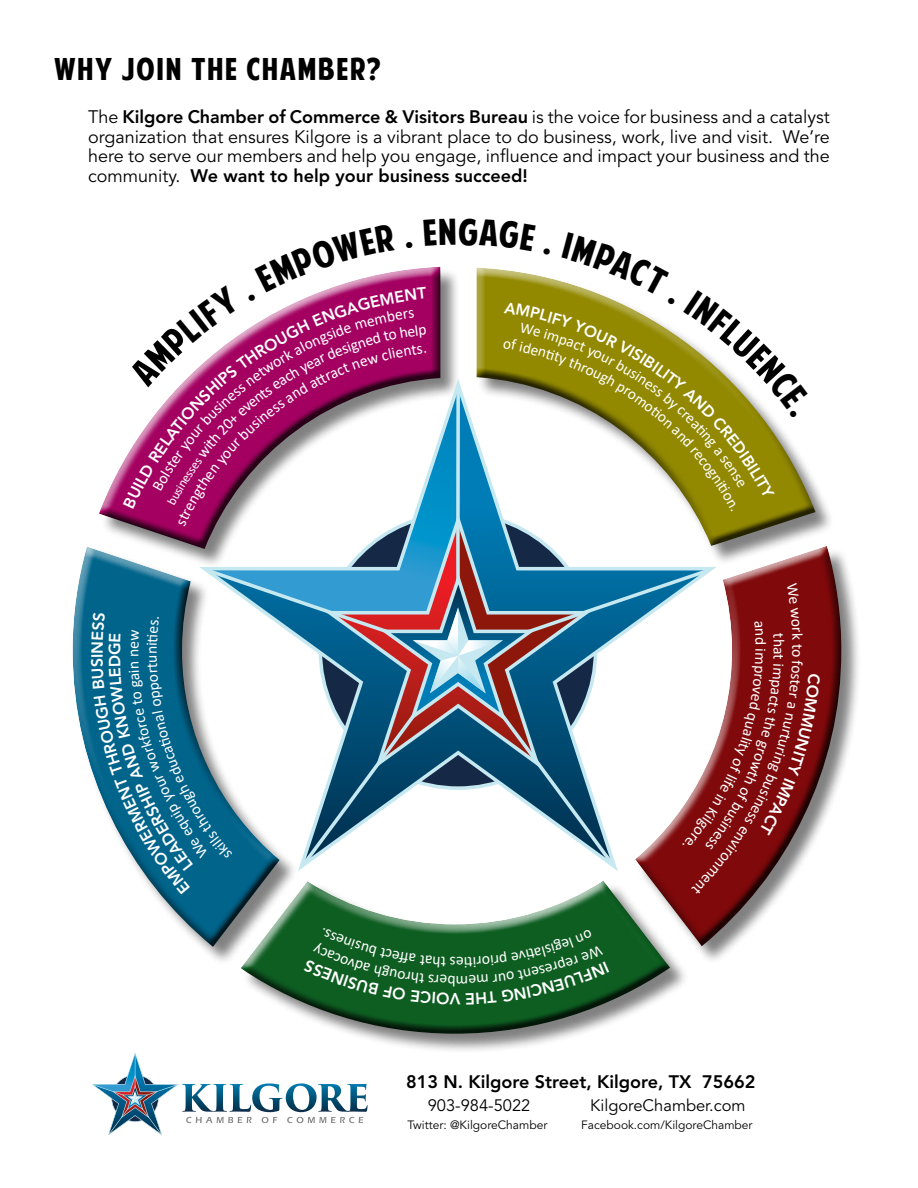
<style>
.page{position:relative;width:918px;height:1188px;background:#fff}
.page>*{position:absolute;margin:0;border:0;box-sizing:border-box;transform-origin:0 0}
.t1{font:30px "American Purpose";letter-spacing:.06em;color:#000}
.t2{font:18px/19.4px "Avenir";color:#000;text-align:justify}
.t3{font:800 18px "Avenir";color:#000}
.t4{font:16.5px "Avenir";color:#000}
.t5{font:800 16.05px "Avenir";color:#fff}
.t6{font:15.75px "Calibri";color:#fff}
.t7{font:12px "Avenir";color:#000}
.s1{font-weight:800}
</style>
<div class="page">
<div style="left:242px;top:882px;width:447px;height:172px;background:#000;opacity:.5"></div>
<div style="left:240px;top:884px;width:431px;height:151px;background:#000;opacity:.75"></div>
<div style="left:73px;top:548px;width:226px;height:418px;background:#000;opacity:.5"></div>
<div style="left:72px;top:544px;width:210px;height:317px;background:#fff;opacity:.75"></div>
<div style="left:88px;top:574px;width:194px;height:374px;background:#000;opacity:.75"></div>
<div style="left:637px;top:547px;width:225px;height:418px;background:#000;opacity:.5"></div>
<div style="left:633px;top:544px;width:209px;height:404px;background:#000;opacity:.75"></div>
<svg style="left:91px;top:1052px;width:277px;height:84px"></svg>
<div style="left:465px;top:930px;width:144px;height:74px;background:#0e5e22"></div>
<div style="left:304px;top:927px;width:151px;height:78px;background:#0e5e22"></div>
<svg style="left:91px;top:266px;width:729px;height:629px"></svg>
<h1 class="t1" style="left:54px;top:57px;width:328px">WHY JOIN THE CHAMBER?</h1>
<p class="t2" style="left:88px;top:108px;width:743px">The <span class="s1">Kilgore Chamber of Commerce &amp; Visitors Bureau</span> is the voice for business and a catalyst organization that ensures Kilgore is a vibrant place to do business, work, live and visit. We’re here to serve our members and help you engage, influence and impact your business and the community. <span class="s1">We want to help your business succeed!</span></p>
<p class="t6" style="left:122px;top:657px;width:10px;rotate:-90deg">n</p>
<p class="t6" style="left:790px;top:639px;width:10px;rotate:90deg">h</p>
<p class="t6" style="left:809px;top:644px;width:7px;rotate:90deg">t</p>
<p class="t6" style="left:464px;top:973px;width:9px;rotate:180deg">e</p>
<p class="t6" style="left:468px;top:992px;width:14px;rotate:180deg">m</p>
<p class="t5" style="left:460px;top:1008px;width:12px;rotate:-180deg">V</p>
<p class="t3" style="left:406px;top:1071px;width:351px">813 N. Kilgore Street, Kilgore, TX 75662</p>
<p class="t7" style="left:408px;top:1118px;width:141px">Twitter: @KilgoreChamber</p>
<p class="t7" style="left:581px;top:1118px;width:173px">Facebook.com/KilgoreChamber</p>
<p class="t4" style="left:428px;top:1096px;width:104px">903-984-5022</p>
<p class="t4" style="left:590px;top:1096px;width:157px">KilgoreChamber.com</p>
</div>
